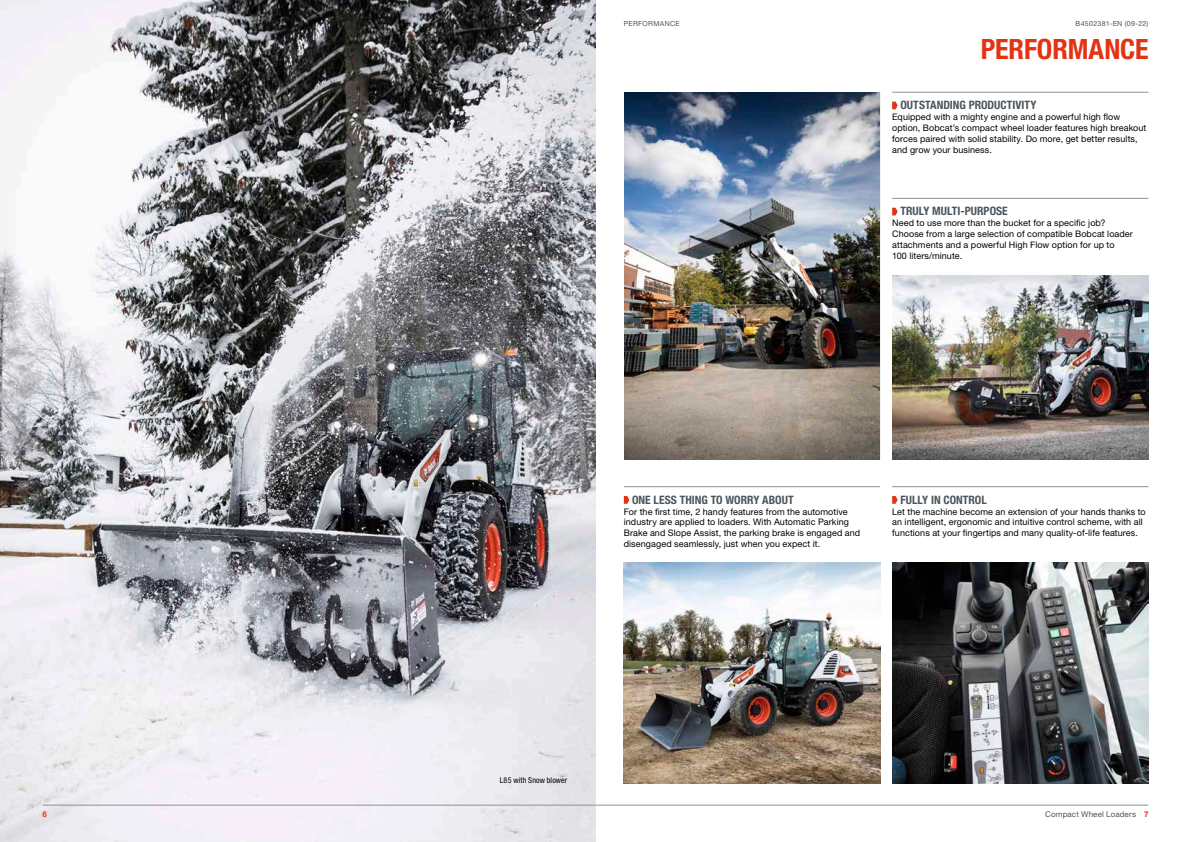
<style>
.page{position:relative;width:1191px;height:842px;background:#fff}
.page>*{position:absolute;margin:0;border:0;box-sizing:border-box;transform-origin:0 0}
.t1{font:700 condensed 28px "Helvetica Neue LT Pro";letter-spacing:-.005em;color:#e43312}
.t2{font:700 condensed 11.6px "Helvetica Neue LT Pro";color:#4c555c}
.t3{font:9px/10.8px "Helvetica Neue LT Pro";letter-spacing:.01em;color:#000}
.t4{font:8px "Helvetica Neue LT Pro";letter-spacing:.015em;color:#4c555c}
.t5{font:condensed 8px "Helvetica Neue LT Pro";letter-spacing:.01em;color:#000}
.t6{font:700 8px "Helvetica Neue LT Pro";color:#e43312}
.t7{font:7px "Helvetica Neue LT Pro";letter-spacing:.045em;color:#4c555c}
.s1{font-weight:700;color:#e43312}
</style>
<div class="page">
<hr style="left:43px;top:805px;width:1105px;height:1px;background:#8b9296">
<img style="left:0;top:0;width:595px;height:842px">
<img style="left:624px;top:562px;width:256px;height:221px">
<img style="left:892px;top:562px;width:256px;height:221px">
<img style="left:624px;top:92px;width:256px;height:367px">
<hr style="left:43px;top:805px;width:552px;height:1px;background:#8b9296">
<img style="left:892px;top:276px;width:256px;height:183px">
<hr style="left:892px;top:198px;width:256px;height:1px;background:#8b9296">
<svg style="left:892px;top:208px;width:5px;height:7px"></svg>
<hr style="left:624px;top:486px;width:256px;height:1px;background:#8b9296">
<svg style="left:624px;top:496px;width:5px;height:8px"></svg>
<hr style="left:892px;top:486px;width:256px;height:1px;background:#8b9296">
<svg style="left:892px;top:496px;width:5px;height:8px"></svg>
<hr style="left:892px;top:92px;width:256px;height:1px;background:#8b9296">
<svg style="left:892px;top:102px;width:5px;height:7px"></svg>
<p class="t6" style="left:43px;top:809px;width:6px">6</p>
<p class="t7" style="left:624px;top:19px;width:57px">PERFORMANCE</p>
<p class="t7" style="left:1075px;top:19px;width:74px">B4502381-EN (09-22)</p>
<h1 class="t1" style="left:981px;top:32px;width:169px">PERFORMANCE</h1>
<p class="t2" style="left:900px;top:98px;width:137px">OUTSTANDING PRODUCTIVITY</p>
<p class="t3" style="left:892px;top:111px;width:256px">Equipped with a mighty engine and a powerful high flow option, Bobcat’s compact wheel loader features high breakout forces paired with solid stability. Do more, get better results, and grow your business.</p>
<p class="t2" style="left:900px;top:204px;width:109px">TRULY MULTI-PURPOSE</p>
<p class="t3" style="left:892px;top:217px;width:242px">Need to use more than the bucket for a specific job?<br>Choose from a large selection of compatible Bobcat loader attachments and a powerful High Flow option for up to<br>100 liters/minute.</p>
<p class="t2" style="left:632px;top:493px;width:163px">ONE LESS THING TO WORRY ABOUT</p>
<p class="t3" style="left:624px;top:506px;width:238px">For the first time, 2 handy features from the automotive industry are applied to loaders. With Automatic Parking Brake and Slope Assist, the parking brake is engaged and disengaged seamlessly, just when you expect it.</p>
<p class="t2" style="left:900px;top:493px;width:88px">FULLY IN CONTROL</p>
<p class="t3" style="left:892px;top:506px;width:255px">Let the machine become an extension of your hands thanks to an intelligent, ergonomic and intuitive control scheme, with all functions at your fingertips and many quality-of-life features.</p>
<p class="t5" style="left:500px;top:776px;width:69px">L85 with Snow blower</p>
<p class="t4" style="left:1045px;top:809px;width:105px">Compact Wheel Loaders <span class="s1">7</span></p>
</div>
